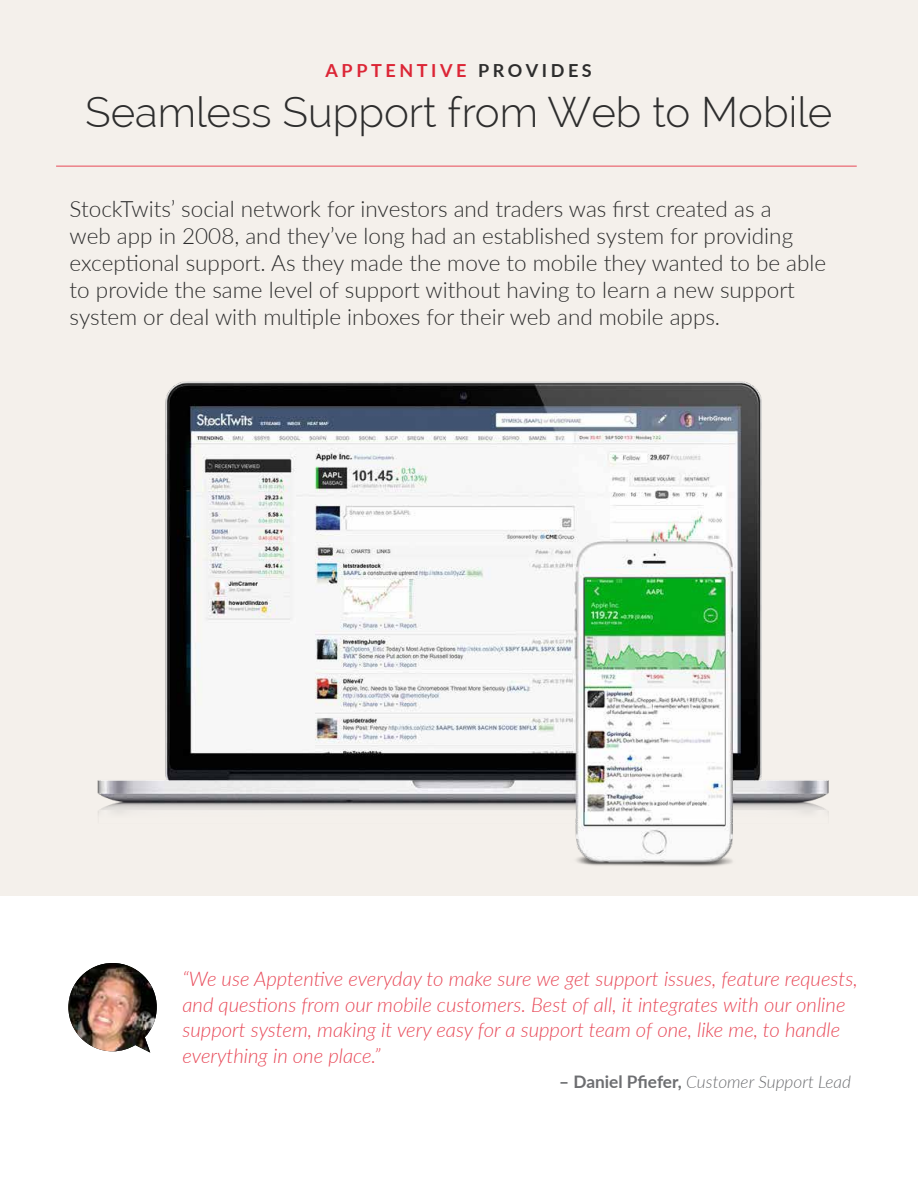
<style>
.page{position:relative;width:918px;height:1188px;background:#f4f0eb}
.page>*{position:absolute;margin:0;border:0;box-sizing:border-box;transform-origin:0 0}
.t1{font:300 42px "Raleway";color:#2d2d2d}
.t2{font:300 22.5px/27px "Lato";color:#2d2d2d}
.t3{font:italic 300 20.25px/25.5px "Lato";color:#e84958}
.t4{font:700 18px "Lato";letter-spacing:.2em;color:#dc2636}
.t5{font:italic 300 17.25px "Lato";color:#6d6e71}
.s1{color:#2d2d2d}
.s2{font-weight:700;font-style:normal}
</style>
<div class="page">
<div style="left:0;top:896px;width:918px;height:292px;background:#fff"></div>
<img style="left:97px;top:381px;width:732px;height:486px">
<img style="left:68px;top:963px;width:89px;height:90px">
<hr style="left:56px;top:166px;width:801px;height:1px;background:#e84958">
<p class="t4" style="left:326px;top:57px;width:268px">APPTENTIVE <span class="s1">PROVIDES</span></p>
<h1 class="t1" style="left:85px;top:88px;width:749px">Seamless Support from Web to Mobile</h1>
<p class="t2" style="left:70px;top:195px;width:758px">StockTwits’ social network for investors and traders was first created as a<br>web app in 2008, and they’ve long had an established system for providing exceptional support. As they made the move to mobile they wanted to be able to provide the same level of support without having to learn a new support system or deal with multiple inboxes for their web and mobile apps.</p>
<p class="t3" style="left:183px;top:965px;width:677px">“We use Apptentive everyday to make sure we get support issues, feature requests, and questions from our mobile customers. Best of all, it integrates with our online support system, making it very easy for a support team of one, like me, to handle everything in one place.”</p>
<p class="t5" style="left:559px;top:1070px;width:293px"><span class="s2">– Daniel Pfiefer,</span> Customer Support Lead</p>
</div>
